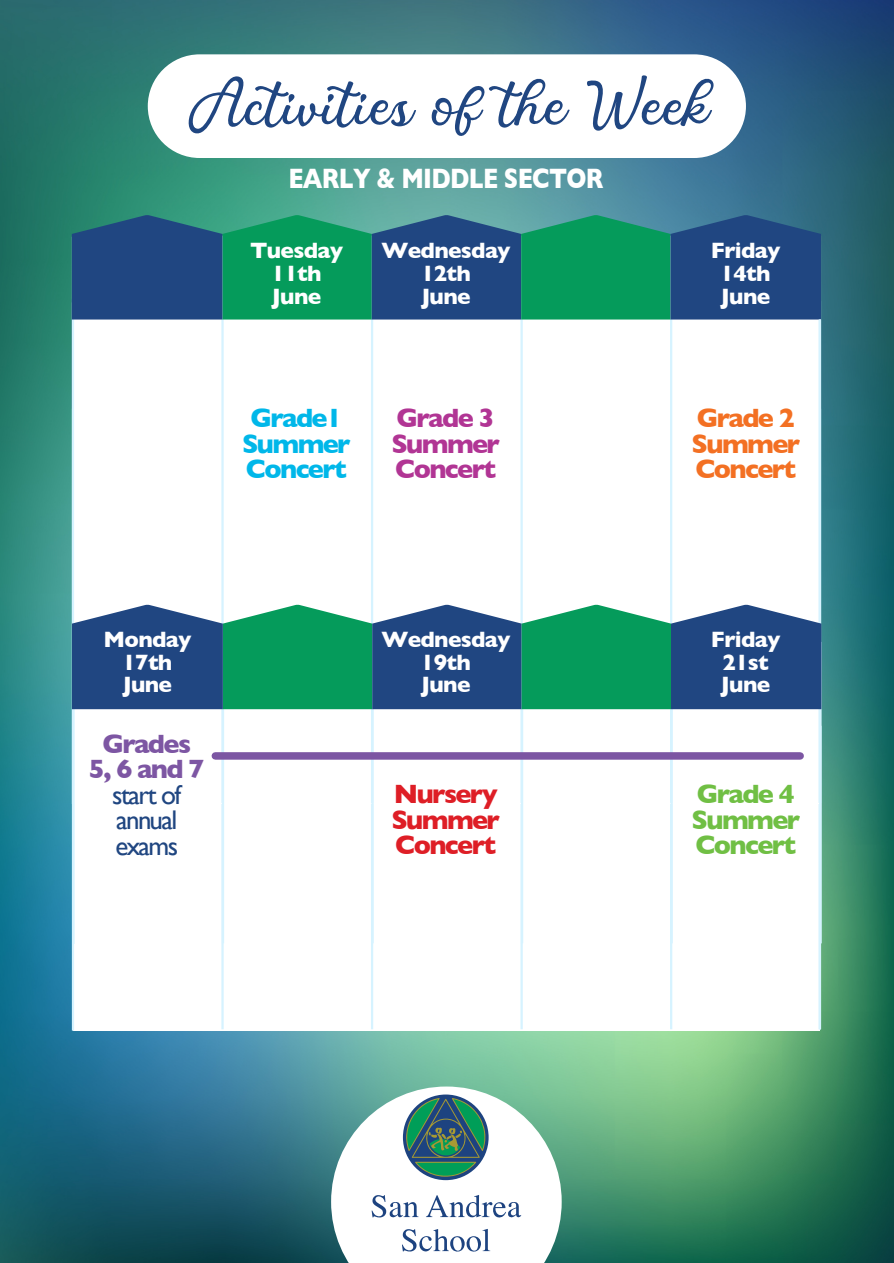
<style>
.page{position:relative;width:894px;height:1263px;background:#fff}
.page>*{position:absolute;margin:0;border:0;box-sizing:border-box;transform-origin:0 0}
.t1{font:57.9px "Feeling";letter-spacing:-.01em;color:#204681}
.t2{font:700 28.65px "Gill Sans";letter-spacing:-.03em;color:#fff;scale:.82 1}
.t3{font:700 27px/25.5px "Gill Sans";letter-spacing:-.06em;color:#de1e26;text-align:justify}
.t4{font:700 27px/25.5px "Gill Sans";letter-spacing:-.06em;color:#00b7e9;text-align:center}
.t5{font:700 27px/25.5px "Gill Sans";letter-spacing:-.06em;color:#b13594}
.t6{font:700 27px/25.5px "Gill Sans";letter-spacing:-.06em;color:#f37023}
.t7{font:700 27px/25.5px "Gill Sans";letter-spacing:-.06em;color:#70bf44}
.t8{font:27px/25.5px "Gill Sans";letter-spacing:-.06em;color:#204681}
.t9{font:700 27px/25.5px "Gill Sans";letter-spacing:-.06em;color:#7d56a3;text-align:center}
.t10{font:700 22.65px/22.6px "Gill Sans";letter-spacing:-.03em;color:#fff;text-align:center}
</style>
<div class="page">
<img style="left:0;top:0;width:893px;height:1263px">
<div style="left:73px;top:409px;width:746px;height:622px;background:#fff"></div>
<hr style="left:520px;top:301px;width:2px;height:728px;background:#d6f3ff">
<hr style="left:669px;top:301px;width:3px;height:728px;background:#d6f3ff">
<hr style="left:72px;top:302px;width:2px;height:729px;background:#d6f3ff">
<hr style="left:221px;top:301px;width:2px;height:728px;background:#d6f3ff">
<hr style="left:371px;top:301px;width:2px;height:728px;background:#d6f3ff">
<hr style="left:818px;top:409px;width:2px;height:620px;background:#d6f3ff">
<svg style="left:72px;top:215px;width:748px;height:194px"></svg>
<hr style="left:818px;top:320px;width:2px;height:483px;background:#d6f3ff">
<div style="left:148px;top:54px;width:597px;height:104px;background:#fff;border-radius:52px"></div>
<hr style="left:520px;top:642px;width:3px;height:301px;background:#d6f3ff">
<hr style="left:818px;top:642px;width:3px;height:301px;background:#d6f3ff">
<hr style="left:72px;top:642px;width:3px;height:302px;background:#d6f3ff">
<hr style="left:222px;top:642px;width:2px;height:301px;background:#d6f3ff">
<svg style="left:72px;top:605px;width:749px;height:104px;background:#29757e"></svg>
<svg style="left:331px;top:1086px;width:230px;height:177px"></svg>
<div style="left:215px;top:752px;width:584px;height:8px;background:#7c56a3"></div>
<h1 class="t1" style="left:188px;top:68px;width:523px">Activities of the Week</h1>
<p class="t2" style="left:288px;top:169px;width:385px">EARLY &amp; MIDDLE SECTOR</p>
<p class="t10" style="left:250px;top:242px;width:94px">Tuesday<br>11th<br>June</p>
<p class="t10" style="left:381px;top:242px;width:130px">Wednesday<br>12th<br>June</p>
<p class="t4" style="left:242px;top:408px;width:110px">Grade1<br>Summer<br>Concert</p>
<p class="t5" style="left:391px;top:408px;width:110px">Grade 3<br>Summer<br>Concert</p>
<p class="t10" style="left:103px;top:631px;width:89px">Monday<br>17th<br>June</p>
<p class="t9" style="left:89px;top:734px;width:117px">Grades<br>5, 6 and 7</p>
<p class="t8" style="left:112px;top:784px;width:70px">start of annual exams</p>
<p class="t10" style="left:381px;top:631px;width:130px">Wednesday<br>19th<br>June</p>
<p class="t3" style="left:391px;top:784px;width:110px">Nursery Summer Concert</p>
<p class="t10" style="left:710px;top:242px;width:71px">Friday<br>14th<br>June</p>
<p class="t6" style="left:691px;top:408px;width:110px">Grade 2<br>Summer<br>Concert</p>
<p class="t10" style="left:710px;top:631px;width:71px">Friday<br>21st<br>June</p>
<p class="t7" style="left:691px;top:785px;width:110px">Grade 4<br>Summer<br>Concert</p>
</div>
